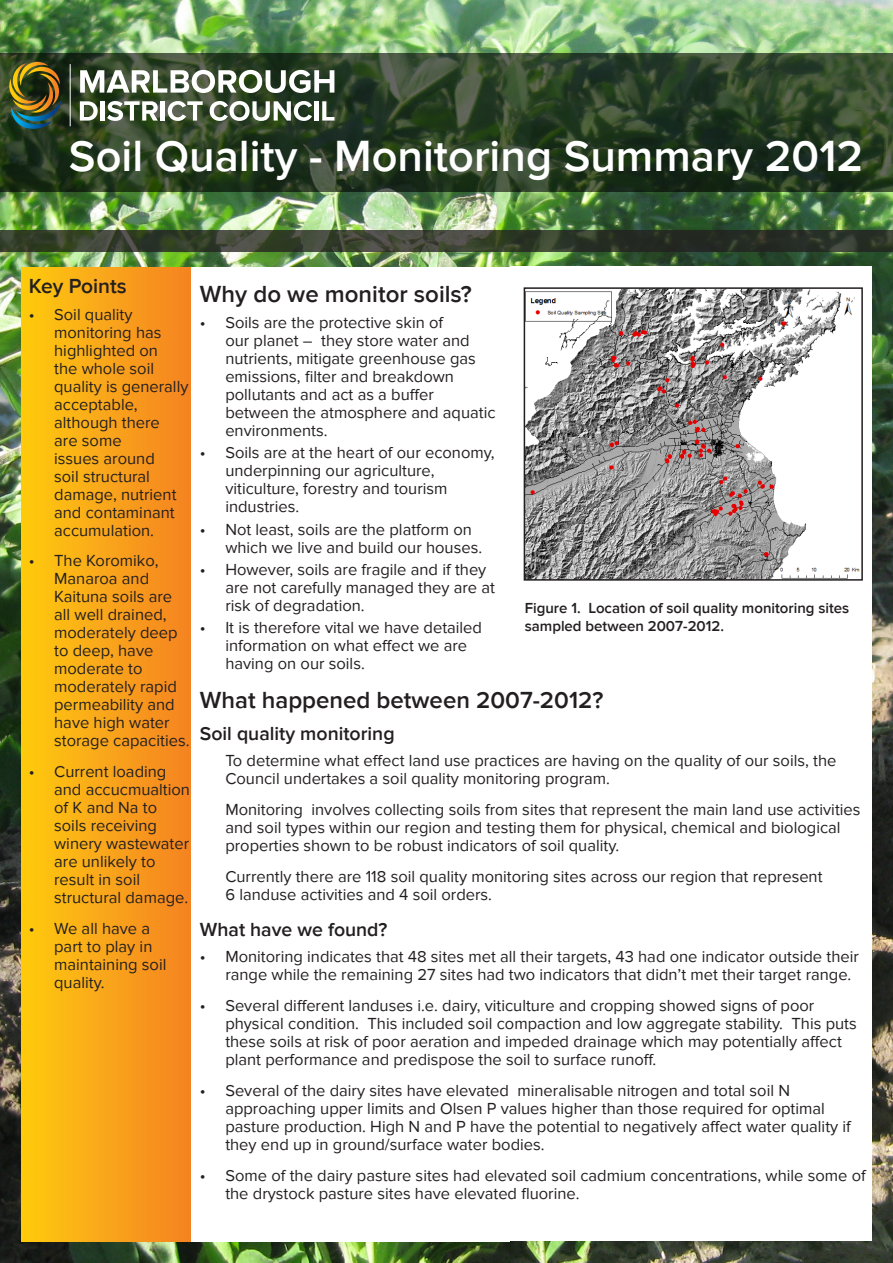
<style>
.page{position:relative;width:893px;height:1263px;background:#fff}
.page>*{position:absolute;margin:0;border:0;box-sizing:border-box;transform-origin:0 0}
.t1{font:600 45px "Proxima Nova";color:#fff}
.Heading_1{font:600 24px "Proxima Nova";color:#231f20}
.Keypoints{font:600 21px "Proxima Nova";color:#231f20}
.Heading_2{font:600 19.5px "Proxima Nova";color:#231f20}
.t2{font:16.5px/18px "Proxima Nova";color:#231f20}
.t3{font:600 15px/18px "Proxima Nova";color:#231f20}
</style>
<div class="page">
<img style="left:0;top:0;width:893px;height:1263px">
<svg style="left:0;top:53px;width:893px;height:139px;background:#2b3e25"></svg>
<div style="left:21px;top:268px;width:170px;height:974px;background:linear-gradient(to right,#ffcb0e,#f48222)"></div>
<div style="left:191px;top:268px;width:319px;height:974px;background:#fff"></div>
<div style="left:510px;top:266px;width:362px;height:975px;background:#fff"></div>
<svg style="left:0;top:230px;width:893px;height:22px;background:#343c2d"></svg>
<img style="left:527px;top:290px;width:333px;height:288px">
<div style="left:524px;top:287px;width:339px;height:294px;border:2px solid #231f20"></div>
<svg style="left:80px;top:70px;width:254px;height:23px"></svg>
<svg style="left:80px;top:101px;width:18px;height:20px"></svg>
<hr style="left:101px;top:101px;width:4px;height:20px;background:#fff">
<svg style="left:107px;top:101px;width:51px;height:20px"></svg>
<hr style="left:161px;top:101px;width:4px;height:20px;background:#fff">
<svg style="left:168px;top:101px;width:35px;height:20px"></svg>
<svg style="left:210px;top:101px;width:102px;height:20px"></svg>
<div style="left:314px;top:101px;width:5px;height:20px;background:#fff"></div>
<svg style="left:322px;top:101px;width:12px;height:20px"></svg>
<hr style="left:70px;top:64px;width:1px;height:62px;background:#fff">
<img style="left:7px;top:62px;width:55px;height:67px">
<p class="t1" style="left:69px;top:130px;width:796px">Soil Quality - Monitoring Summary 2012</p>
<p class="Keypoints" style="left:29px;top:274px;width:100px">Key Points</p>
<p class="t2" style="left:54px;top:305px;width:136px;text-indent:-26px">• Soil quality monitoring has highlighted on<br>the whole soil quality is generally acceptable, although there<br>are some<br>issues around<br>soil structural damage, nutrient and contaminant accumulation.</p>
<p class="t2" style="left:54px;top:552px;width:137px;text-indent:-26px">• The Koromiko,<br>Manaroa and<br>Kaituna soils are all well drained, moderately deep to deep, have moderate to moderately rapid permeability and have high water storage capacities.</p>
<p class="t2" style="left:54px;top:763px;width:137px;text-indent:-26px">• Current loading and accucmualtion of K and Na to soils receiving winery wastewater are unlikely to result in soil structural damage.</p>
<p class="t2" style="left:54px;top:920px;width:114px;text-indent:-26px">• We all have a part to play in maintaining soil quality.</p>
<p class="Heading_1" style="left:200px;top:280px;width:273px">Why do we monitor soils?</p>
<p class="t2" style="left:225px;top:314px;width:272px;text-indent:-26px">• Soils are the protective skin of<br>our planet – they store water and nutrients, mitigate greenhouse gas emissions, filter and breakdown pollutants and act as a buffer between the atmosphere and aquatic environments.</p>
<p class="t2" style="left:225px;top:444px;width:271px;text-indent:-26px">• Soils are at the heart of our economy, underpinning our agriculture, viticulture, forestry and tourism industries.</p>
<p class="t2" style="left:225px;top:520px;width:258px;text-indent:-26px">• Not least, soils are the platform on which we live and build our houses.</p>
<p class="t2" style="left:225px;top:561px;width:271px;text-indent:-26px">• However, soils are fragile and if they are not carefully managed they are at risk of degradation.</p>
<p class="t2" style="left:225px;top:619px;width:258px;text-indent:-26px">• It is therefore vital we have detailed information on what effect we are having on our soils.</p>
<p class="Heading_1" style="left:200px;top:686px;width:405px">What happened between 2007-2012?</p>
<p class="Heading_2" style="left:200px;top:722px;width:196px">Soil quality monitoring</p>
<p class="t2" style="left:225px;top:752px;width:613px">To determine what effect land use practices are having on the quality of our soils, the<br>Council undertakes a soil quality monitoring program.</p>
<p class="t2" style="left:225px;top:801px;width:637px">Monitoring involves collecting soils from sites that represent the main land use activities and soil types within our region and testing them for physical, chemical and biological properties shown to be robust indicators of soil quality.</p>
<p class="t2" style="left:225px;top:867px;width:599px">Currently there are 118 soil quality monitoring sites across our region that represent</p>
<p class="t2" style="left:225px;top:885px;width:268px">6 landuse activities and 4 soil orders.</p>
<p class="Heading_2" style="left:200px;top:918px;width:189px">What have we found?</p>
<p class="t2" style="left:225px;top:948px;width:635px;text-indent:-26px">• Monitoring indicates that 48 sites met all their targets, 43 had one indicator outside their range while the remaining 27 sites had two indicators that didn’t met their target range.</p>
<p class="t2" style="left:225px;top:997px;width:633px;text-indent:-26px">• Several different landuses i.e. dairy, viticulture and cropping showed signs of poor physical condition. This included soil compaction and low aggregate stability. This puts these soils at risk of poor aeration and impeded drainage which may potentially affect plant performance and predispose the soil to surface runoff.</p>
<p class="t2" style="left:225px;top:1082px;width:627px;text-indent:-26px">• Several of the dairy sites have elevated mineralisable nitrogen and total soil N approaching upper limits and Olsen P values higher than those required for optimal pasture production. High N and P have the potential to negatively affect water quality if they end up in ground/surface water bodies.</p>
<p class="t2" style="left:225px;top:1166px;width:642px;text-indent:-26px">• Some of the dairy pasture sites had elevated soil cadmium concentrations, while some of the drystock pasture sites have elevated fluorine.</p>
<p class="t3" style="left:525px;top:599px;width:326px">Figure 1. Location of soil quality monitoring sites sampled between 2007-2012.</p>
</div>
